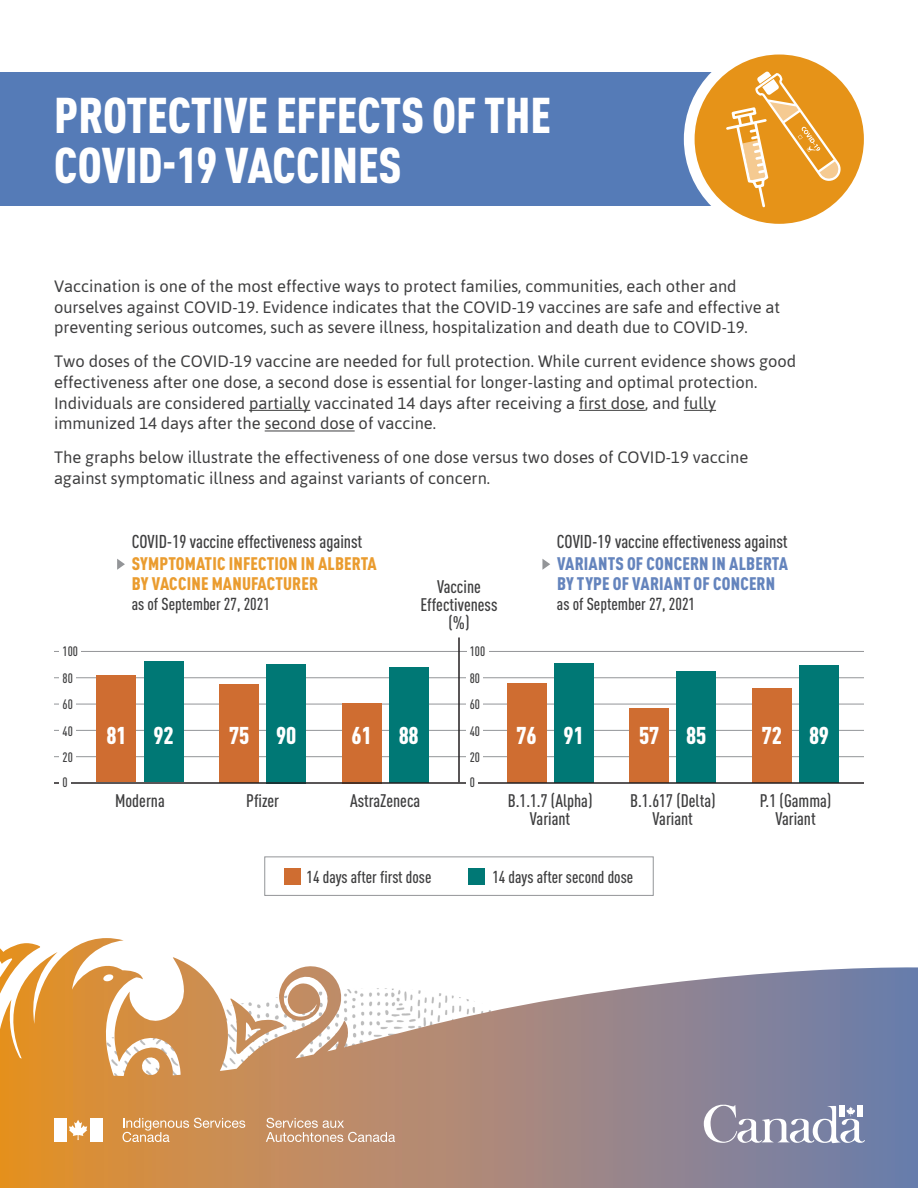
<style>
.page{position:relative;width:918px;height:1188px;background:#fff}
.page>*{position:absolute;margin:0;border:0;box-sizing:border-box;transform-origin:0 0}
.H1B{font:900 condensed 49.5px/49.5px "DIN Pro";color:#fff}
.t1{font:900 condensed 24px "DIN Pro";letter-spacing:-.01em;color:#fff}
.t2{font:500 condensed 18.3px "DIN Pro";color:#3e3e3f}
.t3{font:500 condensed 18px/18px "DIN Pro";color:#3e3e3f;text-align:center}
.t4{font:900 condensed 18px/20.2px "DIN Pro";letter-spacing:.01em;color:#ea9c2f}
.t5{font:900 condensed 18px/20.2px "DIN Pro";letter-spacing:.01em;color:#6484bd}
.t6{font:500 condensed 17.1px "DIN Pro";color:#3e3e3f}
.t7{font:16.5px/20.7px "Asap";color:#3e3e3f}
.t8{font:500 condensed 13.5px "DIN Pro";color:#3e3e3f}
</style>
<div class="page">
<div style="left:0;top:72px;width:751px;height:134px;background:#557bb7"></div>
<div style="left:684px;top:44px;width:191px;height:191px;background:#fff;border-radius:50%"></div>
<svg style="left:0;top:938px;width:918px;height:250px"></svg>
<svg style="left:69px;top:1120px;width:18px;height:20px"></svg>
<div style="left:54px;top:1118px;width:12px;height:24px;background:#fff"></div>
<div style="left:90px;top:1118px;width:12px;height:24px;background:#fff"></div>
<svg style="left:266px;top:1118px;width:129px;height:24px;background:#caa184"></svg>
<svg style="left:123px;top:1118px;width:122px;height:24px;background:#d6a16b"></svg>
<svg style="left:704px;top:1097px;width:161px;height:53px"></svg>
<div style="left:695px;top:55px;width:169px;height:169px;background:#e69318;border-radius:50%"></div>
<svg style="left:724px;top:71px;width:118px;height:138px"></svg>
<hr style="left:249px;top:410px;width:61px;height:1px;background:#3e3e3f">
<hr style="left:579px;top:410px;width:66px;height:1px;background:#3e3e3f">
<hr style="left:684px;top:410px;width:32px;height:1px;background:#3e3e3f">
<hr style="left:265px;top:431px;width:90px;height:1px;background:#3e3e3f">
<hr style="left:54px;top:677px;width:810px;height:1px;background:#939598">
<hr style="left:54px;top:704px;width:810px;height:1px;background:#939598">
<hr style="left:54px;top:730px;width:810px;height:1px;background:#939598">
<hr style="left:54px;top:756px;width:810px;height:1px;background:#939598">
<hr style="left:54px;top:651px;width:810px;height:1px;background:#939598">
<hr style="left:458px;top:638px;width:2px;height:144px;background:#231f20">
<div style="left:60px;top:751px;width:16px;height:11px;background:#fff"></div>
<div style="left:60px;top:726px;width:16px;height:10px;background:#fff"></div>
<div style="left:60px;top:699px;width:16px;height:10px;background:#fff"></div>
<div style="left:60px;top:673px;width:16px;height:10px;background:#fff"></div>
<div style="left:60px;top:646px;width:21px;height:10px;background:#fff"></div>
<div style="left:467px;top:751px;width:16px;height:11px;background:#fff"></div>
<div style="left:467px;top:726px;width:16px;height:10px;background:#fff"></div>
<div style="left:467px;top:699px;width:16px;height:10px;background:#fff"></div>
<div style="left:467px;top:673px;width:16px;height:10px;background:#fff"></div>
<div style="left:467px;top:646px;width:21px;height:10px;background:#fff"></div>
<div style="left:97px;top:676px;width:39px;height:106px;background:#cf6d31"></div>
<div style="left:144px;top:661px;width:39px;height:121px;background:#007875"></div>
<div style="left:219px;top:684px;width:40px;height:99px;background:#cf6d31"></div>
<div style="left:266px;top:664px;width:40px;height:119px;background:#007875"></div>
<div style="left:507px;top:683px;width:39px;height:100px;background:#cf6d31"></div>
<div style="left:554px;top:663px;width:39px;height:120px;background:#007875"></div>
<div style="left:752px;top:688px;width:40px;height:95px;background:#cf6d31"></div>
<div style="left:799px;top:665px;width:40px;height:118px;background:#007875"></div>
<div style="left:285px;top:868px;width:16px;height:16px;background:#cf6d31"></div>
<div style="left:469px;top:868px;width:16px;height:16px;background:#007875"></div>
<div style="left:264px;top:856px;width:390px;height:40px;border:1px solid #939598"></div>
<div style="left:342px;top:703px;width:39px;height:80px;background:#cf6d31"></div>
<svg style="left:117px;top:559px;width:8px;height:11px"></svg>
<svg style="left:542px;top:559px;width:8px;height:11px"></svg>
<div style="left:389px;top:668px;width:40px;height:115px;background:#007875"></div>
<div style="left:629px;top:708px;width:40px;height:75px;background:#cf6d31"></div>
<div style="left:677px;top:671px;width:39px;height:112px;background:#007875"></div>
<hr style="left:54px;top:782px;width:810px;height:2px;background:#231f20">
<div style="left:60px;top:777px;width:11px;height:10px;background:#fff"></div>
<div style="left:467px;top:777px;width:11px;height:10px;background:#fff"></div>
<p class="H1B" style="left:54px;top:87px;width:498px">PROTECTIVE EFFECTS OF THE<br>COVID-19 VACCINES</p>
<p class="t7" style="left:54px;top:275px;width:728px">Vaccination is one of the most effective ways to protect families, communities, each other and ourselves against COVID-19. Evidence indicates that the COVID-19 vaccines are safe and effective at preventing serious outcomes, such as severe illness, hospitalization and death due to COVID-19.</p>
<p class="t7" style="left:54px;top:351px;width:744px">Two doses of the COVID-19 vaccine are needed for full protection. While current evidence shows good effectiveness after one dose, a second dose is essential for longer-lasting and optimal protection.<br>Individuals are considered partially vaccinated 14 days after receiving a first dose, and fully immunized 14 days after the second dose of vaccine.</p>
<p class="t7" style="left:54px;top:447px;width:696px">The graphs below illustrate the effectiveness of one dose versus two doses of COVID-19 vaccine against symptomatic illness and against variants of concern.</p>
<p class="t2" style="left:132px;top:529px;width:232px">COVID-19 vaccine effectiveness against</p>
<p class="t4" style="left:132px;top:552px;width:247px">SYMPTOMATIC INFECTION IN ALBERTA<br>BY VACCINE MANUFACTURER</p>
<p class="t6" style="left:132px;top:592px;width:140px">as of September 27, 2021</p>
<p class="t3" style="left:420px;top:576px;width:79px">Vaccine<br>Effectiveness (%)</p>
<p class="t2" style="left:557px;top:529px;width:232px">COVID-19 vaccine effectiveness against</p>
<p class="t5" style="left:557px;top:552px;width:233px">VARIANTS OF CONCERN IN ALBERTA<br>BY TYPE OF VARIANT OF CONCERN</p>
<p class="t6" style="left:557px;top:592px;width:140px">as of September 27, 2021</p>
<p class="t8" style="left:63px;top:641px;width:17px">100</p>
<p class="t8" style="left:470px;top:641px;width:17px">100</p>
<p class="t8" style="left:63px;top:669px;width:12px">80</p>
<p class="t8" style="left:470px;top:669px;width:12px">80</p>
<p class="t8" style="left:63px;top:695px;width:12px">60</p>
<p class="t8" style="left:470px;top:695px;width:12px">60</p>
<p class="t8" style="left:63px;top:722px;width:12px">40</p>
<p class="t1" style="left:106px;top:717px;width:22px">81</p>
<p class="t1" style="left:153px;top:717px;width:22px">92</p>
<p class="t1" style="left:229px;top:717px;width:22px">75</p>
<p class="t1" style="left:276px;top:717px;width:22px">90</p>
<p class="t1" style="left:516px;top:717px;width:22px">76</p>
<p class="t1" style="left:564px;top:717px;width:22px">91</p>
<p class="t1" style="left:352px;top:717px;width:22px">61</p>
<p class="t1" style="left:399px;top:717px;width:22px">88</p>
<p class="t8" style="left:470px;top:722px;width:12px">40</p>
<p class="t1" style="left:639px;top:717px;width:22px">57</p>
<p class="t1" style="left:686px;top:717px;width:22px">85</p>
<p class="t1" style="left:762px;top:717px;width:22px">72</p>
<p class="t1" style="left:809px;top:717px;width:22px">89</p>
<p class="t8" style="left:63px;top:747px;width:12px">20</p>
<p class="t8" style="left:470px;top:747px;width:12px">20</p>
<p class="t8" style="left:63px;top:773px;width:7px">0</p>
<p class="t8" style="left:470px;top:773px;width:7px">0</p>
<p class="t3" style="left:115px;top:790px;width:51px">Moderna</p>
<p class="t3" style="left:246px;top:790px;width:34px">Pfizer</p>
<p class="t3" style="left:508px;top:790px;width:86px">B.1.1.7 (Alpha)<br>Variant</p>
<p class="t3" style="left:350px;top:790px;width:72px">AstraZeneca</p>
<p class="t3" style="left:630px;top:790px;width:87px">B.1.617 (Delta)<br>Variant</p>
<p class="t6" style="left:307px;top:865px;width:126px">14 days after first dose</p>
<p class="t6" style="left:492px;top:865px;width:142px">14 days after second dose</p>
<p class="t3" style="left:760px;top:790px;width:73px">P.1 (Gamma)<br>Variant</p>
</div>
